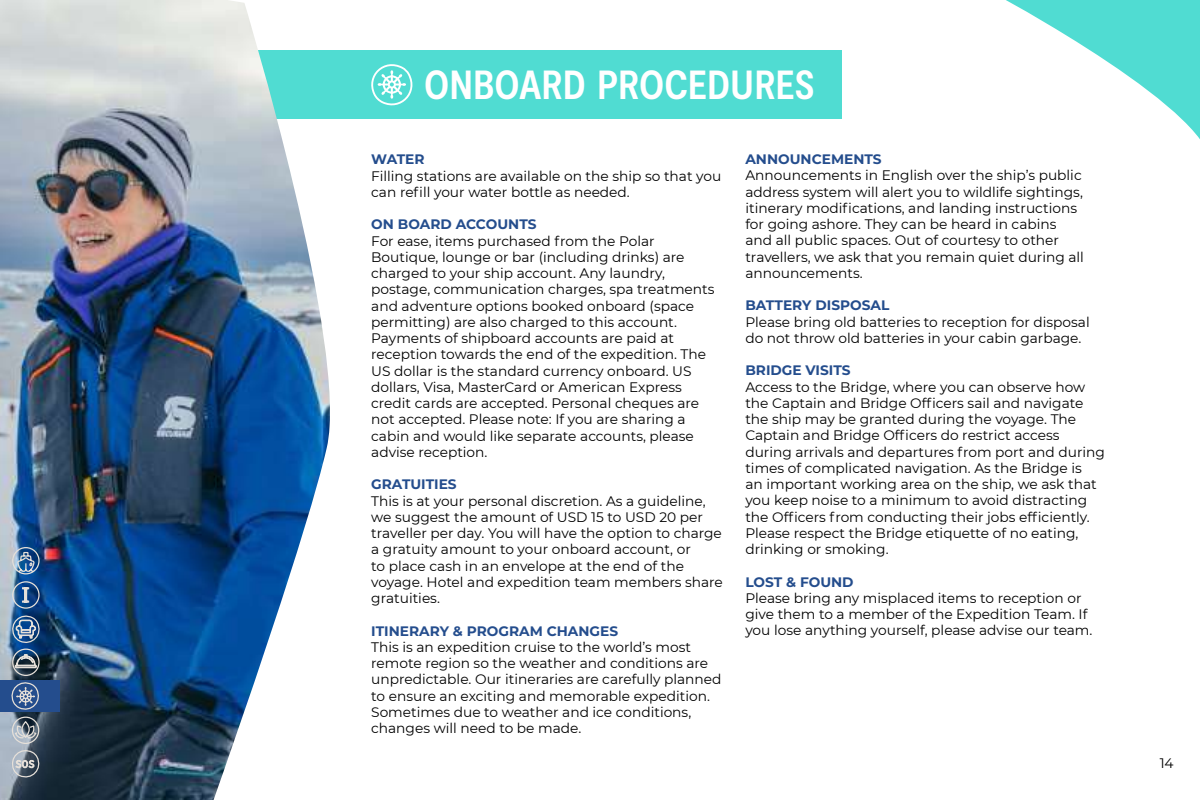
<style>
.page{position:relative;width:1200px;height:800px;background:#fff}
.page>*{position:absolute;margin:0;border:0;box-sizing:border-box;transform-origin:0 0}
.t1{font:700 condensed 40.62px "Moderat";letter-spacing:-.01em;color:#fff}
.t2{font:13.75px/16.2px "Montserrat";color:#000}
.t3{font:700 13.75px "Montserrat";color:#244d8d}
</style>
<div class="page">
<div style="left:240px;top:50px;width:601px;height:68px;background:#50dcd2"></div>
<img style="left:0;top:0;width:331px;height:800px">
<svg style="left:1006px;top:0;width:194px;height:139px"></svg>
<div style="left:0;top:681px;width:60px;height:31px;background:#244d8d"></div>
<svg style="left:371px;top:64px;width:42px;height:42px"></svg>
<svg style="left:6px;top:546px;width:38px;height:235px;background:#5e7998"></svg>
<h1 class="t1" style="left:424px;top:61px;width:393px">ONBOARD PROCEDURES</h1>
<p class="t3" style="left:371px;top:149px;width:55px">WATER</p>
<p class="t2" style="left:371px;top:167px;width:352px">Filling stations are available on the ship so that you can refill your water bottle as needed.</p>
<p class="t3" style="left:371px;top:214px;width:167px">ON BOARD ACCOUNTS</p>
<p class="t2" style="left:371px;top:232px;width:345px">For ease, items purchased from the Polar Boutique, lounge or bar (including drinks) are charged to your ship account. Any laundry, postage, communication charges, spa treatments and adventure options booked onboard (space permitting) are also charged to this account.<br>Payments of shipboard accounts are paid at reception towards the end of the expedition. The US dollar is the standard currency onboard. US dollars, Visa, MasterCard or American Express credit cards are accepted. Personal cheques are not accepted. Please note: If you are sharing a cabin and would like separate accounts, please advise reception.</p>
<p class="t3" style="left:371px;top:475px;width:87px">GRATUITIES</p>
<p class="t2" style="left:371px;top:492px;width:353px">This is at your personal discretion. As a guideline, we suggest the amount of USD 15 to USD 20 per traveller per day. You will have the option to charge a gratuity amount to your onboard account, or<br>to place cash in an envelope at the end of the voyage. Hotel and expedition team members share gratuities.</p>
<p class="t3" style="left:371px;top:621px;width:248px">ITINERARY &amp; PROGRAM CHANGES</p>
<p class="t2" style="left:371px;top:638px;width:352px">This is an expedition cruise to the world’s most remote region so the weather and conditions are unpredictable. Our itineraries are carefully planned to ensure an exciting and memorable expedition.<br>Sometimes due to weather and ice conditions, changes will need to be made.</p>
<p class="t3" style="left:745px;top:149px;width:138px">ANNOUNCEMENTS</p>
<p class="t2" style="left:745px;top:167px;width:340px">Announcements in English over the ship’s public address system will alert you to wildlife sightings, itinerary modifications, and landing instructions for going ashore. They can be heard in cabins and all public spaces. Out of courtesy to other travellers, we ask that you remain quiet during all announcements.</p>
<p class="t3" style="left:745px;top:296px;width:146px">BATTERY DISPOSAL</p>
<p class="t2" style="left:745px;top:313px;width:346px">Please bring old batteries to reception for disposal do not throw old batteries in your cabin garbage.</p>
<p class="t3" style="left:745px;top:361px;width:107px">BRIDGE VISITS</p>
<p class="t2" style="left:745px;top:378px;width:361px">Access to the Bridge, where you can observe how the Captain and Bridge Officers sail and navigate the ship may be granted during the voyage. The Captain and Bridge Officers do restrict access during arrivals and departures from port and during times of complicated navigation. As the Bridge is<br>an important working area on the ship, we ask that you keep noise to a minimum to avoid distracting the Officers from conducting their jobs efficiently.<br>Please respect the Bridge etiquette of no eating, drinking or smoking.</p>
<p class="t3" style="left:745px;top:572px;width:110px">LOST &amp; FOUND</p>
<p class="t2" style="left:745px;top:589px;width:349px">Please bring any misplaced items to reception or give them to a member of the Expedition Team. If you lose anything yourself, please advise our team.</p>
<p class="t2" style="left:1160px;top:755px;width:16px">14</p>
</div>
